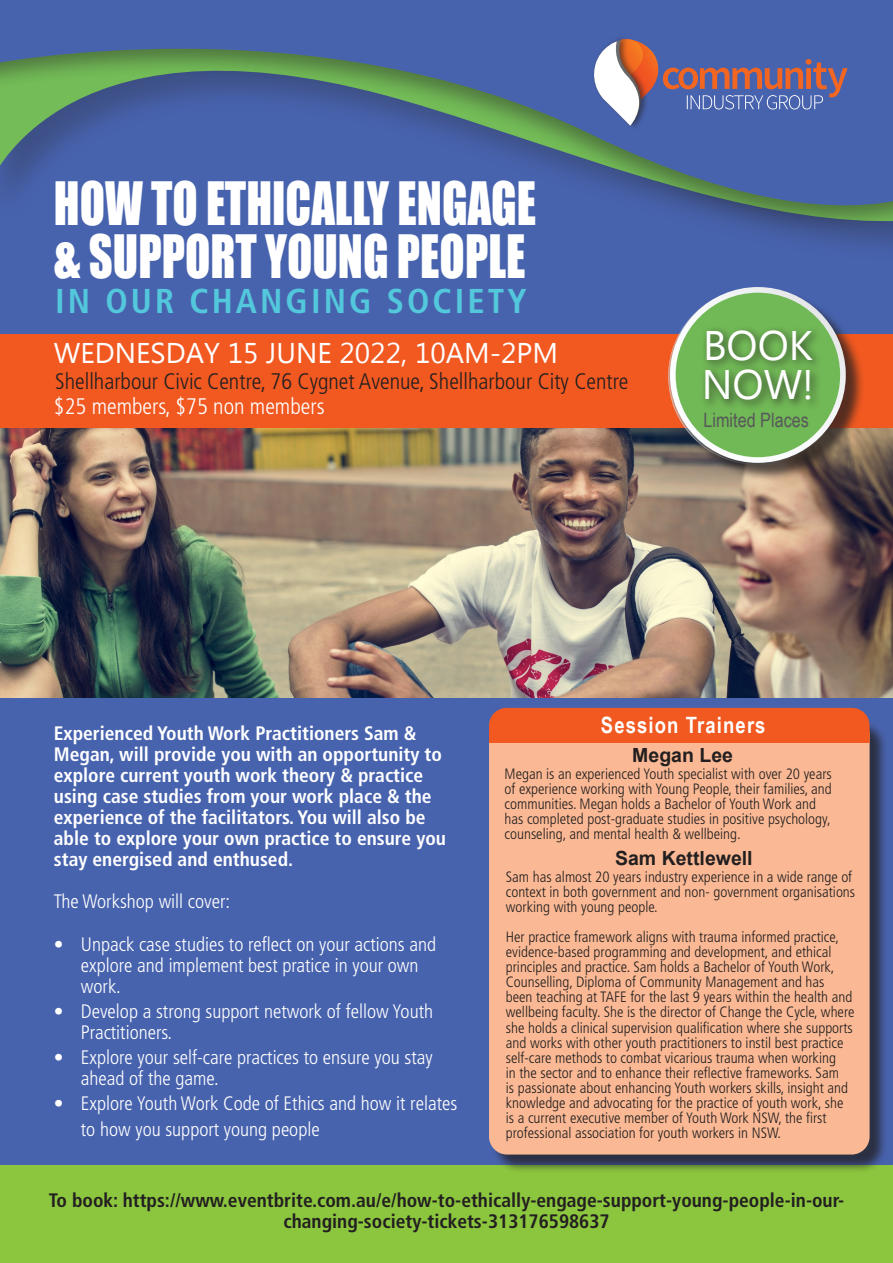
<style>
.page{position:relative;width:893px;height:1263px;background:#fff}
.page>*{position:absolute;margin:0;border:0;box-sizing:border-box;transform-origin:0 0}
.t1{font:54.9px/52.5px "Impact";color:#fff;scale:.85 1}
.t2{font:41.25px/39.6px "Microsoft Tai Le";color:#fff}
.t3{font:700 condensed 34.5px "Frutiger";letter-spacing:.09em;color:#53c7db}
.t4{font:28.5px "Microsoft Tai Le";color:#fff}
.t5{font:300 condensed 22.5px "Frutiger";color:#231f20}
.t6{font:300 condensed 22.5px "Frutiger";color:#fff}
.t7{font:700 22.5px "Arial Narrow";letter-spacing:.05em;color:#fff}
.t8{font:19.8px "Arial Narrow";color:#57585a}
.t9{font:300 condensed 19.5px/21px "Frutiger";color:#fff}
.t10{font:700 condensed 19.5px/21px "Frutiger";color:#fff}
.t11{font:700 condensed 19.5px/21px "Frutiger";color:#231f20;text-align:center}
.t12{font:700 19.5px "Arial";color:#231f20}
.t13{font:300 condensed 15px/15px "Frutiger";color:#231f20}
</style>
<div class="page">
<div style="left:0;top:30px;width:893px;height:1179px;background:#4863ae"></div>
<img style="left:0;top:427px;width:893px;height:270px">
<svg style="left:0;top:0;width:893px;height:289px"></svg>
<div style="left:0;top:1165px;width:893px;height:98px;background:#8bc63e"></div>
<div style="left:0;top:334px;width:893px;height:93px;background:#f15921"></div>
<svg style="left:668px;top:351px;width:4px;height:114px"></svg>
<div style="left:672px;top:289px;width:193px;height:193px;background:#231f20;opacity:.75"></div>
<svg style="left:670px;top:287px;width:176px;height:176px;background:#e7eae8"></svg>
<div style="left:676px;top:293px;width:164px;height:164px;background:#71b856;border-radius:50%"></div>
<div style="left:700px;top:325px;width:123px;height:86px;background:#231f20;opacity:.75"></div>
<div style="left:592px;top:35px;width:57px;height:95px;background:#4863ae"></div>
<svg style="left:590px;top:39px;width:257px;height:87px"></svg>
<div style="left:491px;top:719px;width:397px;height:454px;background:#231f20;opacity:.75"></div>
<div style="left:489px;top:717px;width:381px;height:437px;background:#fab994;border-radius:18px"></div>
<div style="left:489px;top:708px;width:381px;height:35px;background:#f15921"></div>
<h1 class="t1" style="left:54px;top:176px;width:569px">HOW TO ETHICALLY ENGAGE &amp; SUPPORT YOUNG PEOPLE</h1>
<h3 class="t3" style="left:55px;top:280px;width:473px">IN OUR CHANGING SOCIETY</h3>
<h3 class="t4" style="left:54px;top:336px;width:506px">WEDNESDAY 15 JUNE 2022, 10AM-2PM</h3>
<h3 class="t5" style="left:55px;top:368px;width:575px">Shellharbour Civic Centre, 76 Cygnet Avenue, Shellharbour City Centre</h3>
<h3 class="t6" style="left:54px;top:394px;width:272px">$25 members, $75 non members</h3>
<h2 class="t2" style="left:702px;top:328px;width:114px">BOOK<br>NOW!</h2>
<h3 class="t8" style="left:703px;top:405px;width:107px">Limited Places</h3>
<p class="t10" style="left:54px;top:723px;width:394px">Experienced Youth Work Practitioners Sam &amp; Megan, will provide you with an opportunity to explore current youth work theory &amp; practice using case studies from your work place &amp; the experience of the facilitators. You will also be able to explore your own practice to ensure you stay energised and enthused.</p>
<h3 class="t9" style="left:54px;top:891px;width:178px">The Workshop will cover:</h3>
<h3 class="t9" style="left:81px;top:934px;width:357px;text-indent:-27px">• Unpack case studies to reflect on your actions and explore and implement best pratice in your own work.</h3>
<h3 class="t9" style="left:81px;top:1001px;width:354px;text-indent:-27px">• Develop a strong support network of fellow Youth<br>Practitioners.</h3>
<h3 class="t9" style="left:81px;top:1047px;width:353px;text-indent:-27px">• Explore your self-care practices to ensure you stay ahead of the game.</h3>
<h3 class="t9" style="left:81px;top:1091px;width:378px;line-height:25.5px;text-indent:-27px">• Explore Youth Work Code of Ethics and how it relates to how you support young people</h3>
<h3 class="t7" style="left:601px;top:708px;width:166px">Session Trainers</h3>
<h3 class="t12" style="left:632px;top:741px;width:102px">Megan Lee</h3>
<p class="t13" style="left:505px;top:766px;width:329px">Megan is an experienced Youth specialist with over 20 years of experience working with Young People, their families, and communities. Megan holds a Bachelor of Youth Work and has completed post-graduate studies in positive psychology, counseling, and mental health &amp; wellbeing.</p>
<p class="t13" style="left:506px;top:870px;width:351px">Sam has almost 20 years industry experience in a wide range of context in both government and non- government organisations working with young people.</p>
<p class="t13" style="left:506px;top:930px;width:350px">Her practice framework aligns with trauma informed practice, evidence-based programming and development, and ethical principles and practice. Sam holds a Bachelor of Youth Work, Counselling, Diploma of Community Management and has been teaching at TAFE for the last 9 years within the health and wellbeing faculty. She is the director of Change the Cycle, where she holds a clinical supervision qualification where she supports and works with other youth practitioners to instil best practice self-care methods to combat vicarious trauma when working<br>in the sector and to enhance their reflective frameworks. Sam<br>is passionate about enhancing Youth workers skills, insight and knowledge and advocating for the practice of youth work, she is a current executive member of Youth Work NSW, the first professional association for youth workers in NSW.</p>
<h3 class="t12" style="left:615px;top:845px;width:139px">Sam Kettlewell</h3>
<h3 class="t11" style="left:49px;top:1190px;width:797px">To book: https://www.eventbrite.com.au/e/how-to-ethically-engage-support-young-people-in-our&shy;changing-society-tickets-313176598637</h3>
</div>
